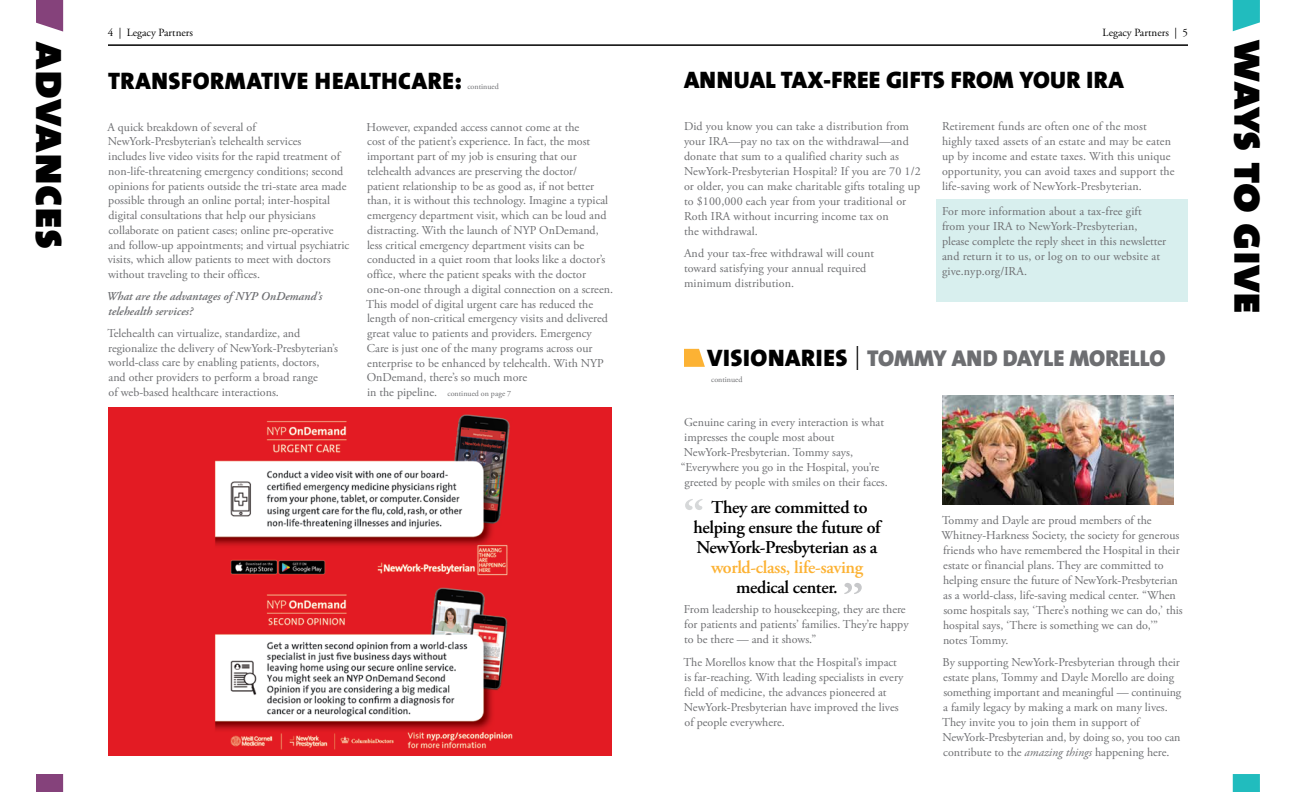
<style>
.page{position:relative;width:1296px;height:792px;background:#fff}
.page>*{position:absolute;margin:0;border:0;box-sizing:border-box;transform-origin:0 0}
.t1{font:48px "The Sans Black Caps";color:#000}
.t2{font:24px "The Sans Black Caps";letter-spacing:.02em;color:#000}
.t3{font:23px "The Sans Black Caps";color:#6d6e71}
.t4{font:600 18px/20px "Adobe Garamond Pro";letter-spacing:-.02em;color:#000;text-align:center}
.t5{font:600 18px "Adobe Garamond Pro";letter-spacing:-.02em;color:#fcb234}
.t6{font:12px/15px "Adobe Garamond Pro";color:#6d6e71}
.t7{font:italic 600 12px/14.7px "Adobe Garamond Pro";color:#6d6e71}
.t8{font:11px "Adobe Garamond Pro";color:#000}
.t9{font:8px "Adobe Garamond Pro";color:#6d6e71}
.s1{font-size:24px;color:#000}
.s2{font-family:"The Sans Light Caps";font-size:24px;color:#000}
.s3{font-size:12px}
.s4{font-style:italic}
</style>
<div class="page">
<hr style="left:108px;top:44px;width:1080px;height:2px;background:#000">
<div style="left:936px;top:200px;width:252px;height:102px;background:#d8efee"></div>
<svg style="left:1233px;top:0;width:27px;height:31px"></svg>
<img style="left:108px;top:408px;width:504px;height:348px">
<svg style="left:684px;top:349px;width:21px;height:18px"></svg>
<svg style="left:685px;top:499px;width:18px;height:11px"></svg>
<svg style="left:844px;top:583px;width:18px;height:11px"></svg>
<img style="left:943px;top:395px;width:230px;height:109px">
<svg style="left:36px;top:0;width:27px;height:32px"></svg>
<div style="left:1233px;top:774px;width:27px;height:18px;background:#21bcbe"></div>
<div style="left:36px;top:774px;width:27px;height:18px;background:#85427b"></div>
<p class="t8" style="left:108px;top:26px;width:87px">4 | Legacy Partners</p>
<p class="t8" style="left:1103px;top:26px;width:87px">Legacy Partners | 5</p>
<h2 class="t2" style="left:684px;top:60px;width:441px">ANNUAL TAX-FREE GIFTS FROM YOUR IRA</h2>
<p class="t6" style="left:684px;top:119px;width:238px">Did you know you can take a distribution from your IRA—pay no tax on the withdrawal—and donate that sum to a qualified charity such as NewYork-Presbyterian Hospital? If you are 70 1/2 or older, you can make charitable gifts totaling up to $100,000 each year from your traditional or Roth IRA without incurring income tax on<br>the withdrawal.</p>
<p class="t6" style="left:684px;top:246px;width:192px">And your tax-free withdrawal will count toward satisfying your annual required minimum distribution.</p>
<h1 class="t1" style="left:93px;top:41px;width:210px;rotate:90deg">advances</h1>
<h1 class="t1" style="left:1292px;top:40px;width:275px;rotate:90deg">ways to give</h1>
<h3 class="t3" style="left:707px;top:339px;width:460px"><span class="s1">VISIONARIES</span> <span class="s2">|</span> TOMMY AND DAYLE MORELLO</h3>
<p class="t9" style="left:711px;top:375px;width:33px">continued</p>
<p class="t6" style="left:684px;top:415px;width:201px">Genuine caring in every interaction is what</p>
<p class="t6" style="left:684px;top:430px;width:152px">impresses the couple most about</p>
<p class="t6" style="left:684px;top:445px;width:171px">NewYork-Presbyterian. Tommy says,</p>
<p class="t6" style="left:681px;top:460px;width:200px">“Everywhere you go in the Hospital, you’re</p>
<p class="t6" style="left:684px;top:475px;width:205px">greeted by people with smiles on their faces.</p>
<h2 class="t2" style="left:108px;top:61px;width:355px">TRANSFORMATIVE HEALTHCARE:</h2>
<p class="t9" style="left:467px;top:82px;width:33px">continued</p>
<p class="t6" style="left:942px;top:119px;width:234px">Retirement funds are often one of the most highly taxed assets of an estate and may be eaten up by income and estate taxes. With this unique opportunity, you can avoid taxes and support the life-saving work of NewYork-Presbyterian.</p>
<p class="t6" style="left:942px;top:205px;width:226px">For more information about a tax-free gift from your IRA to NewYork-Presbyterian, please complete the reply sheet in this newsletter and return it to us, or log on to our website at give.nyp.org/IRA.</p>
<p class="t6" style="left:366px;top:120px;width:248px;line-height:14.7px">However, expanded access cannot come at the<br>cost of the patient’s experience. In fact, the most important part of my job is ensuring that our telehealth advances are preserving the doctor/<br>patient relationship to be as good as, if not better than, it is without this technology. Imagine a typical emergency department visit, which can be loud and distracting. With the launch of NYP OnDemand, less critical emergency department visits can be conducted in a quiet room that looks like a doctor’s office, where the patient speaks with the doctor one-on-one through a digital connection on a screen.<br>This model of digital urgent care has reduced the length of non-critical emergency visits and delivered great value to patients and providers. Emergency Care is just one of the many programs across our enterprise to be enhanced by telehealth. With NYP OnDemand, there’s so much more</p>
<p class="t9" style="left:367px;top:389px;width:146px"><span class="s3">in the pipeline.</span> continued on page 7</p>
<p class="t6" style="left:107px;top:120px;width:243px;line-height:14.7px">A quick breakdown of several of NewYork-Presbyterian’s telehealth services<br>includes live video visits for the rapid treatment of non-life-threatening emergency conditions; second opinions for patients outside the tri-state area made possible through an online portal; inter-hospital digital consultations that help our physicians collaborate on patient cases; online pre-operative and follow-up appointments; and virtual psychiatric visits, which allow patients to meet with doctors without traveling to their offices.</p>
<p class="t7" style="left:106px;top:289px;width:218px">What are the advantages of NYP OnDemand’s telehealth services?</p>
<p class="t6" style="left:107px;top:326px;width:232px;line-height:14.7px">Telehealth can virtualize, standardize, and regionalize the delivery of NewYork-Presbyterian’s world-class care by enabling patients, doctors, and other providers to perform a broad range<br>of web-based healthcare interactions.</p>
<h3 class="t4" style="left:693px;top:497px;width:189px">They are committed to helping ensure the future of<br>NewYork-Presbyterian as a</h3>
<h3 class="t5" style="left:711px;top:557px;width:154px">world-class, life-saving</h3>
<h3 class="t4" style="left:736px;top:577px;width:103px">medical center.</h3>
<p class="t6" style="left:684px;top:603px;width:226px">From leadership to housekeeping, they are there for patients and patients’ families. They’re happy to be there — and it shows.”</p>
<p class="t6" style="left:683px;top:655px;width:222px">The Morellos know that the Hospital’s impact is far-reaching. With leading specialists in every field of medicine, the advances pioneered at NewYork-Presbyterian have improved the lives of people everywhere.</p>
<p class="t6" style="left:942px;top:513px;width:243px">Tommy and Dayle are proud members of the Whitney-Harkness Society, the society for generous friends who have remembered the Hospital in their estate or financial plans. They are committed to helping ensure the future of NewYork-Presbyterian as a world-class, life-saving medical center. “When some hospitals say, ‘There’s nothing we can do,’ this hospital says, ‘There is something we can do,’” notes Tommy.</p>
<p class="t6" style="left:942px;top:655px;width:241px">By supporting NewYork-Presbyterian through their estate plans, Tommy and Dayle Morello are doing something important and meaningful — continuing a family legacy by making a mark on many lives.<br>They invite you to join them in support of NewYork-Presbyterian and, by doing so, you too can contribute to the <span class="s4">amazing things</span> happening here.</p>
</div>
